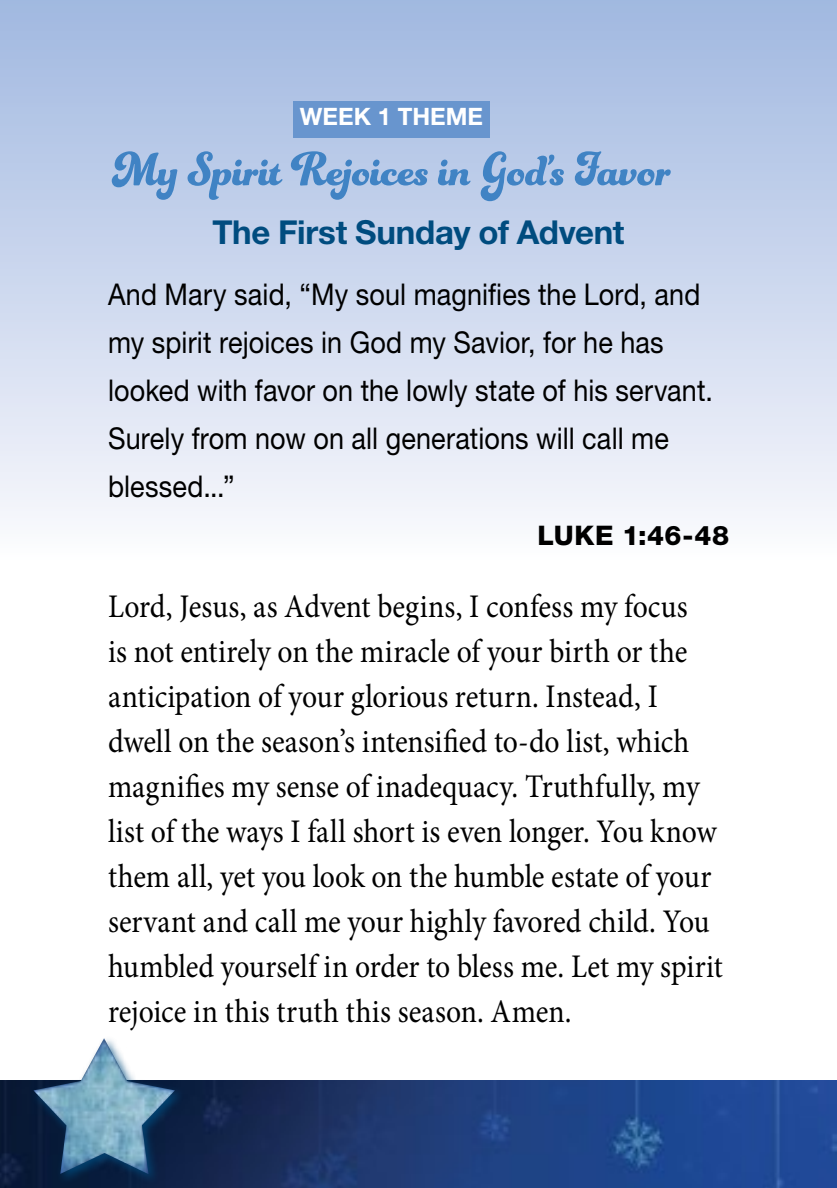
<style>
.page{position:relative;width:837px;height:1188px;background:#fff}
.page>*{position:absolute;margin:0;border:0;box-sizing:border-box;transform-origin:0 0}
.t1{font:51px "Funkydori";color:#4083c4}
.t2{font:33px/45px "Minion Pro";color:#000;scale:.9 1}
.t3{font:700 33px "Helvetica Neue LT Std";letter-spacing:-.01em;color:#004c7f}
.t4{font:30px/48px "Helvetica Neue LT Std";letter-spacing:.005em;color:#000;scale:.9 1}
.t5{font:800 27px "Helvetica Neue LT Std";letter-spacing:.015em;color:#000}
.t6{font:700 24px "Helvetica Neue LT Std";color:#fff}
</style>
<div class="page">
<img style="left:0;top:1080px;width:837px;height:108px">
<div style="left:29px;top:1034px;width:156px;height:150px;background:#004c7f;opacity:.75"></div>
<img style="left:33px;top:1038px;width:142px;height:136px">
<div style="left:0;top:0;width:837px;height:562px;background:linear-gradient(to bottom,#9fb7e0,#fbfafd)"></div>
<div style="left:293px;top:102px;width:197px;height:36px;background:#6895ce"></div>
<p class="t6" style="left:300px;top:102px;width:185px">WEEK 1 THEME</p>
<h1 class="t1" style="left:112px;top:138px;width:561px">My Spirit Rejoices in God’s Favor</h1>
<p class="t3" style="left:212px;top:212px;width:414px">The First Sunday of Advent</p>
<p class="t4" style="left:108px;top:270px;width:674px">And Mary said, “My soul magnifies the Lord, and my spirit rejoices in God my Savior, for he has looked with favor on the lowly state of his servant.<br>Surely from now on all generations will call me blessed...”</p>
<p class="t5" style="left:538px;top:520px;width:193px">LUKE 1:46-48</p>
<p class="t2" style="left:108px;top:585px;width:685px">Lord, Jesus, as Advent begins, I confess my focus<br>is not entirely on the miracle of your birth or the anticipation of your glorious return. Instead, I dwell on the season’s intensified to-do list, which magnifies my sense of inadequacy. Truthfully, my list of the ways I fall short is even longer. You know them all, yet you look on the humble estate of your servant and call me your highly favored child. You humbled yourself in order to bless me. Let my spirit rejoice in this truth this season. Amen.</p>
</div>
